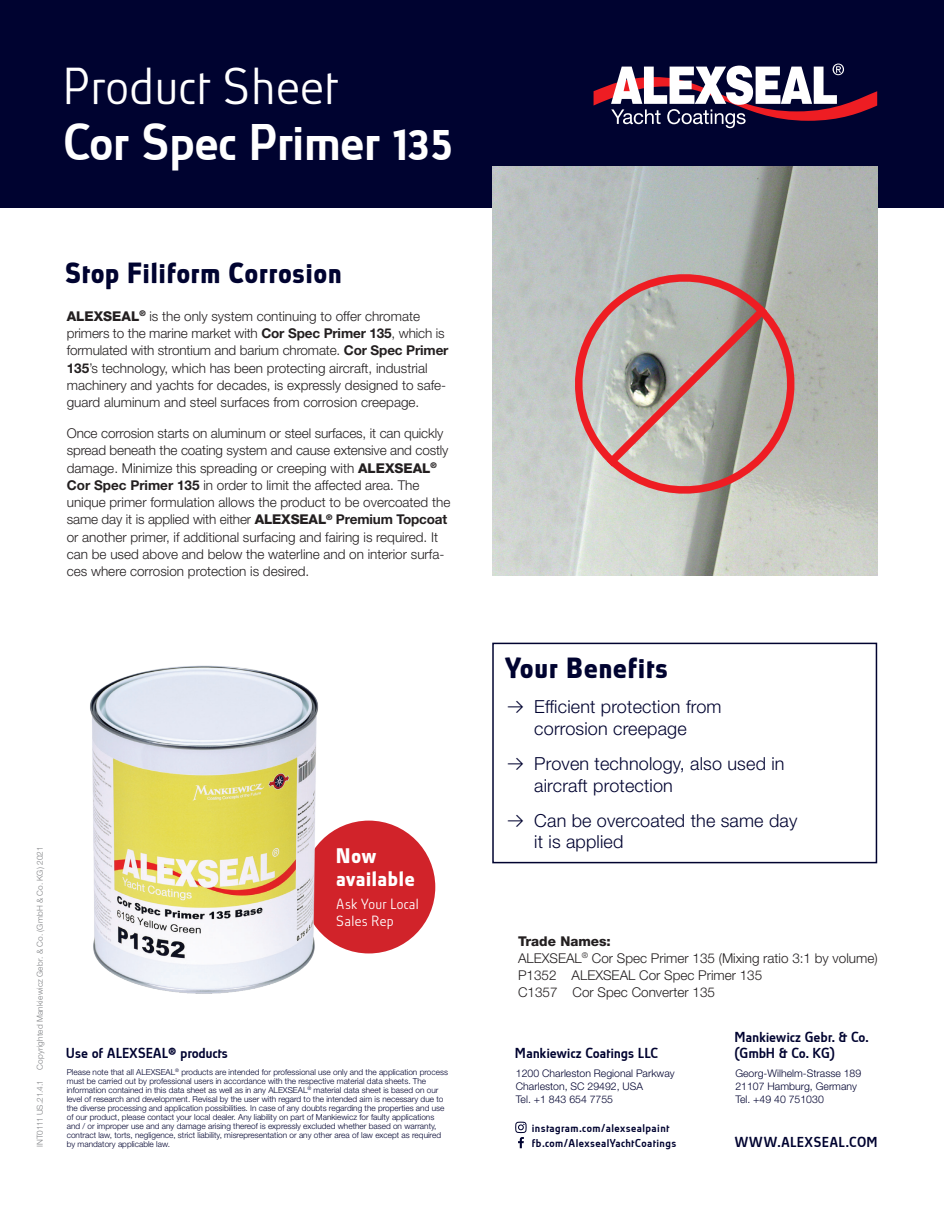
<style>
.page{position:relative;width:944px;height:1214px;background:#fff}
.page>*{position:absolute;margin:0;border:0;box-sizing:border-box;transform-origin:0 0}
.t1{font:500 48px "Absolut Pro";color:#fff}
.t2{font:300 48px "Absolut Pro";letter-spacing:-.005em;color:#fff}
.t3{font:700 27px "Absolut Pro";letter-spacing:.045em;color:#000330}
.t4{font:700 19.5px/22.8px "Absolut Pro";letter-spacing:.05em;color:#fff}
.t5{font:300 18px/21.6px "Helvetica Neue LT Std";letter-spacing:.01em;color:#000330}
.t6{font:300 13.65px/16.5px "Absolut Pro";letter-spacing:.005em;color:#fff}
.t7{font:300 13.5px/17.2px "Helvetica Neue LT Std";color:#231f20}
.t8{font:500 13.5px/16.2px "Absolut Pro";letter-spacing:.005em;color:#000330}
.t9{font:500 13.5px "Absolut Pro";letter-spacing:.04em;color:#000330}
.t10{font:300 10.5px/12.6px "Helvetica Neue LT Std";color:#000330}
.t11{font:500 10.5px "Absolut Pro";letter-spacing:.045em;color:#000330}
.t12{font:300 8.25px/9px "Helvetica Neue LT Std";color:#000330}
.t13{font:300 8.25px "Helvetica Neue LT Std";letter-spacing:.025em;color:#808285}
.t14{font:300 8.25px "Helvetica Neue LT Std";letter-spacing:-.01em;color:#808285}
.s1{font-weight:800}
.s2{font-weight:700}
.s3{font-family:"Lab Grotesque"}
</style>
<div class="page">
<div style="left:302px;top:820px;width:133px;height:133px;background:#d1232a;border-radius:50%"></div>
<div style="left:0;top:0;width:944px;height:207px;background:#000330"></div>
<svg style="left:593px;top:64px;width:284px;height:64px"></svg>
<div style="left:492px;top:642px;width:385px;height:221px;border:2px solid #000330"></div>
<svg style="left:515px;top:1121px;width:11px;height:27px"></svg>
<img style="left:90px;top:665px;width:247px;height:329px">
<img style="left:492px;top:166px;width:385px;height:409px">
<svg style="left:557px;top:257px;width:254px;height:243px;background:#beaaa6"></svg>
<svg style="left:598px;top:298px;width:177px;height:176px;background:#b0a39d"></svg>
<h1 class="t2" style="left:67px;top:67px;width:277px">Product Sheet</h1>
<h1 class="t1" style="left:67px;top:111px;width:390px">Cor Spec Primer 135</h1>
<h2 class="t3" style="left:67px;top:263px;width:277px">Stop Filiform Corrosion</h2>
<p class="t7" style="left:67px;top:307px;width:383px"><span class="s1">ALEXSEAL</span><sup>®</sup> is the only system continuing to offer chromate primers to the marine market with <span class="s2">Cor Spec Primer 135</span>, which is formulated with strontium and barium chromate. <span class="s2">Cor Spec Primer 135</span>’s technology, which has been protecting aircraft, industrial machinery and yachts for decades, is expressly designed to safe&shy;guard aluminum and steel surfaces from corrosion creepage.</p>
<p class="t7" style="left:67px;top:424px;width:385px">Once corrosion starts on aluminum or steel surfaces, it can quickly spread beneath the coating system and cause extensive and costly damage. Minimize this spreading or creeping with <span class="s1">ALEXSEAL</span><sup>® </sup><span class="s2">Cor Spec Primer 135</span> in order to limit the affected area. The unique primer formulation allows the product to be overcoated the same day it is applied with either <span class="s1">ALEXSEAL</span><sup>®</sup> <span class="s2">Premium Topcoat </span>or another primer, if additional surfacing and fairing is required. It can be used above and below the waterline and on interior surfa&shy;ces where corrosion protection is desired.</p>
<p class="t13" style="left:35px;top:1069px;width:224px;rotate:-90deg">Copyrighted Mankiewicz Gebr. &amp; Co. (GmbH &amp; Co. KG) 2021</p>
<p class="t14" style="left:35px;top:1147px;width:68px;rotate:-90deg">INT0111 US.21.4.1</p>
<h3 class="t4" style="left:337px;top:846px;width:79px">Now available</h3>
<p class="t6" style="left:337px;top:897px;width:84px">Ask Your Local<br>Sales Rep</p>
<p class="t8" style="left:67px;top:1044px;width:163px">Use of ALEXSEAL® products</p>
<p class="t12" style="left:67px;top:1067px;width:383px">Please note that all ALEXSEAL<sup>®</sup> products are intended for professional use only and the application process must be carried out by professional users in accordance with the respective material data sheets. The information contained in this data sheet as well as in any ALEXSEAL<sup>®</sup> material data sheet is based on our level of research and development. Revisal by the user with regard to the intended aim is necessary due to the diverse processing and application possibilities. In case of any doubts regarding the properties and use of our product, please contact your local dealer. Any liability on part of Mankiewicz for faulty applications and / or improper use and any damage arising thereof is expressly excluded whether based on warranty, contract law, torts, negligence, strict liability, misrepresentation or any other area of law except as required</p>
<p class="t12" style="left:67px;top:1139px;width:105px">by mandatory applicable law.</p>
<h2 class="t3" style="left:507px;top:657px;width:163px">Your Benefits</h2>
<h3 class="t5" style="left:507px;top:695px;width:216px;text-align:center"><span class="s3">→</span> Efficient protection from corrosion creepage</h3>
<h3 class="t5" style="left:534px;top:752px;width:252px;text-indent:-27px"><span class="s3">→</span> Proven technology, also used in aircraft protection</h3>
<h3 class="t5" style="left:534px;top:809px;width:264px;text-indent:-27px"><span class="s3">→</span> Can be overcoated the same day it is applied</h3>
<p class="t7" style="left:518px;top:932px;width:361px"><span class="s1">Trade Names:<br></span>ALEXSEAL<sup>®</sup> Cor Spec Primer 135 (Mixing ratio 3:1 by volume)<br>P1352 ALEXSEAL Cor Spec Primer 135<br>C1357 Cor Spec Converter 135</p>
<p class="t8" style="left:516px;top:1044px;width:144px">Mankiewicz Coatings LLC</p>
<p class="t10" style="left:516px;top:1067px;width:160px">1200 Charleston Regional Parkway<br>Charleston, SC 29492, USA<br>Tel. +1 843 654 7755</p>
<p class="t11" style="left:532px;top:1120px;width:139px">instagram.com/alexsealpaint</p>
<p class="t11" style="left:532px;top:1136px;width:146px">fb.com/AlexsealYachtCoatings</p>
<p class="t8" style="left:735px;top:1028px;width:135px">Mankiewicz Gebr. &amp; Co. (GmbH &amp; Co. KG)</p>
<p class="t10" style="left:735px;top:1067px;width:127px">Georg-Wilhelm-Strasse 189<br>21107 Hamburg, Germany<br>Tel. +49 40 751030</p>
<p class="t9" style="left:735px;top:1133px;width:145px">WWW.ALEXSEAL.COM</p>
</div>
